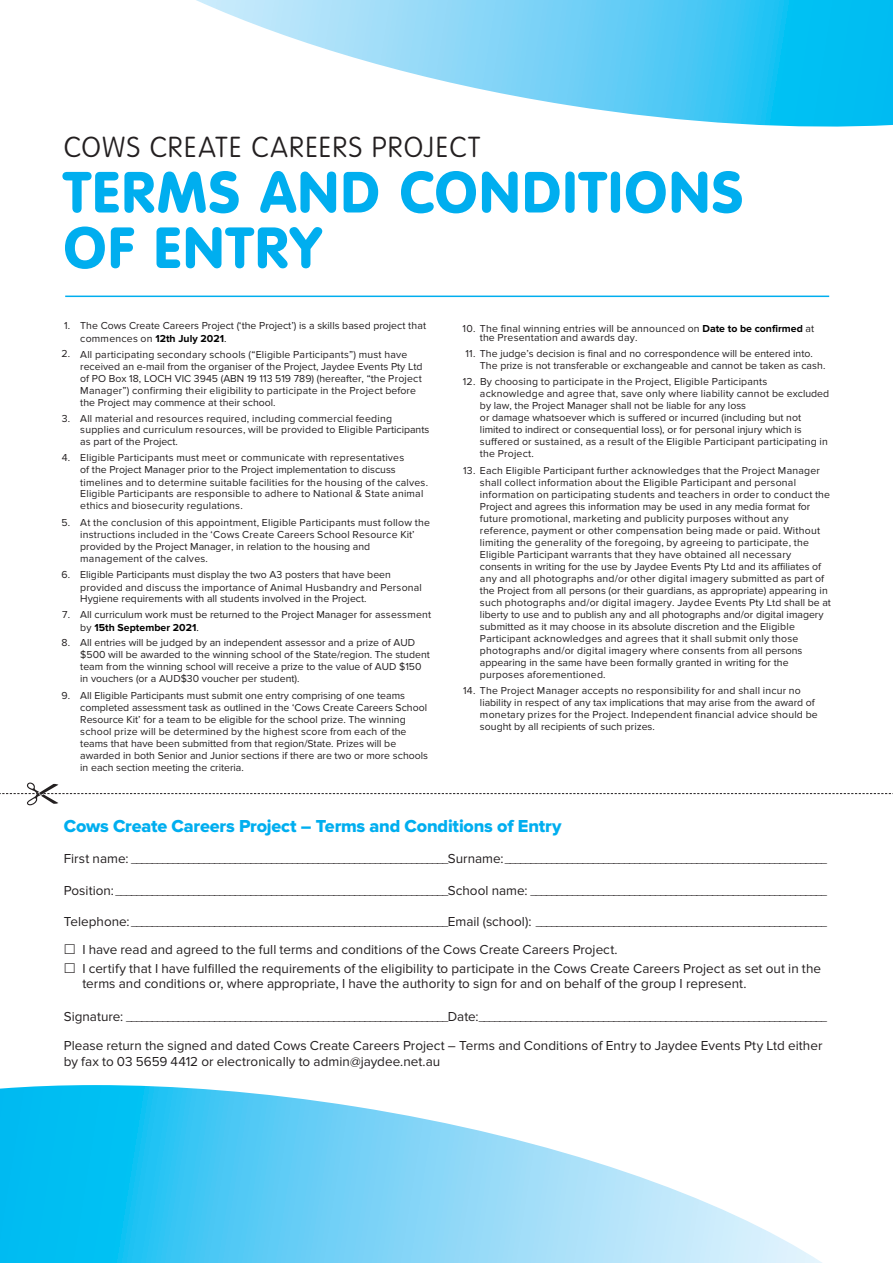
<style>
.page{position:relative;width:893px;height:1263px;background:#fff}
.page>*{position:absolute;margin:0;border:0;box-sizing:border-box;transform-origin:0 0}
.t1{font:900 57px/55.5px "VAG Rounded Std";letter-spacing:.045em;color:#00aeef}
.t2{font:100 28.5px "VAG Rounded Std";letter-spacing:.05em;color:#231f20}
.t3{font:18px "Proxima Nova Extrabld";letter-spacing:-.01em;color:#00aeef}
.t4{font:13.5px/15px "Proxima Nova";color:#231f20}
.t5{font:10.5px/12px "Proxima Nova";letter-spacing:.02em;color:#231f20}
.t6{font:10.5px/12px "Proxima Nova";color:#231f20}
.s1{font-weight:700;color:#000}
.s2{color:#000}
.s3{font-size:13.5px}
</style>
<div class="page">
<svg style="left:0;top:1085px;width:822px;height:178px"></svg>
<svg style="left:196px;top:0;width:697px;height:127px"></svg>
<hr style="left:65px;top:296px;width:764px;height:1px;background:#00aeef">
<svg style="left:0;top:782px;width:893px;height:23px"></svg>
<p class="t2" style="left:64px;top:131px;width:418px">COWS CREATE CAREERS PROJECT</p>
<p class="t1" style="left:64px;top:166px;width:681px">TERMS AND CONDITIONS<br>OF ENTRY</p>
<p class="t6" style="left:80px;top:320px;width:348px;line-height:12.6px;text-indent:-16px">1. The Cows Create Careers Project (‘the Project’) is a skills based project that commences on <span class="s1">12th July 2021</span><span class="s2">.</span></p>
<p class="t6" style="left:80px;top:348px;width:344px;text-indent:-19px">2. All participating secondary schools (“Eligible Participants”) must have received an e-mail from the organiser of the Project, Jaydee Events Pty Ltd of PO Box 18, LOCH VIC 3945 (ABN 19 113 519 789) (hereafter, “the Project Manager”) confirming their eligibility to participate in the Project before the Project may commence at their school.</p>
<p class="t5" style="left:80px;top:413px;width:351px;text-indent:-18px">3. All material and resources required, including commercial feeding supplies and curriculum resources, will be provided to Eligible Participants as part of the Project.</p>
<p class="t5" style="left:80px;top:452px;width:349px;text-indent:-18px">4. Eligible Participants must meet or communicate with representatives<br>of the Project Manager prior to the Project implementation to discuss timelines and to determine suitable facilities for the housing of the calves.</p>
<p class="t5" style="left:80px;top:488px;width:345px">Eligible Participants are responsible to adhere to National &amp; State animal ethics and biosecurity regulations.</p>
<p class="t5" style="left:61px;top:516px;width:370px;line-height:12.6px;text-align:center">5. At the conclusion of this appointment, Eligible Participants must follow the instructions included in the ‘Cows Create Careers School Resource Kit’</p>
<p class="t6" style="left:80px;top:540px;width:291px">provided by the Project Manager, in relation to the housing and management of the calves.</p>
<p class="t5" style="left:80px;top:568px;width:343px;line-height:12.6px;text-indent:-19px">6. Eligible Participants must display the two A3 posters that have been provided and discuss the importance of Animal Husbandry and Personal</p>
<p class="t6" style="left:80px;top:592px;width:288px">Hygiene requirements with all students involved in the Project.</p>
<p class="t6" style="left:80px;top:608px;width:353px;line-height:12.6px;text-indent:-18px">7. All curriculum work must be returned to the Project Manager for assessment by <span class="s1">15th September 2021</span><span class="s2">.</span></p>
<p class="t6" style="left:80px;top:637px;width:351px;text-indent:-19px">8. All entries will be judged by an independent assessor and a prize of AUD $500 will be awarded to the winning school of the State/region. The student team from the winning school will receive a prize to the value of AUD $150 in vouchers (or a AUD$30 voucher per student).</p>
<p class="t6" style="left:80px;top:689px;width:349px;text-indent:-19px">9. All Eligible Participants must submit one entry comprising of one teams completed assessment task as outlined in the ‘Cows Create Careers School Resource Kit’ for a team to be eligible for the school prize. The winning school prize will be determined by the highest score from each of the teams that have been submitted from that region/State. Prizes will be awarded in both Senior and Junior sections if there are two or more schools in each section meeting the criteria.</p>
<p class="t5" style="left:480px;top:324px;width:336px;line-height:8.9px;text-indent:-17px">10. The final winning entries will be announced on <span class="s1">Date to be confirmed</span> at the Presentation and awards day.</p>
<p class="t6" style="left:480px;top:348px;width:347px;text-indent:-15px">11. The judge’s decision is final and no correspondence will be entered into.<br>The prize is not transferable or exchangeable and cannot be taken as cash.</p>
<p class="t5" style="left:480px;top:376px;width:351px;text-indent:-17px">12. By choosing to participate in the Project, Eligible Participants acknowledge and agree that, save only where liability cannot be excluded by law, the Project Manager shall not be liable for any loss<br>or damage whatsoever which is suffered or incurred (including but not limited to indirect or consequential loss), or for personal injury which is suffered or sustained, as a result of the Eligible Participant participating in the Project.</p>
<p class="t5" style="left:480px;top:464px;width:353px;text-indent:-17px">13. Each Eligible Participant further acknowledges that the Project Manager shall collect information about the Eligible Participant and personal information on participating students and teachers in order to conduct the Project and agrees this information may be used in any media format for future promotional, marketing and publicity purposes without any reference, payment or other compensation being made or paid. Without limiting the generality of the foregoing, by agreeing to participate, the Eligible Participant warrants that they have obtained all necessary consents in writing for the use by Jaydee Events Pty Ltd and its affiliates of any and all photographs and/or other digital imagery submitted as part of the Project from all persons (or their guardians, as appropriate) appearing in such photographs and/or digital imagery. Jaydee Events Pty Ltd shall be at liberty to use and to publish any and all photographs and/or digital imagery submitted as it may choose in its absolute discretion and the Eligible Participant acknowledges and agrees that it shall submit only those photographs and/or digital imagery where consents from all persons appearing in the same have been formally granted in writing for the purposes aforementioned.</p>
<p class="t5" style="left:480px;top:684px;width:339px;text-indent:-17px">14. The Project Manager accepts no responsibility for and shall incur no liability in respect of any tax implications that may arise from the award of monetary prizes for the Project. Independent financial advice should be sought by all recipients of such prizes.</p>
<p class="t3" style="left:64px;top:816px;width:499px">Cows Create Careers Project – Terms and Conditions of Entry</p>
<p class="t5" style="left:64px;top:854px;width:765px"><span class="s3">First name:</span> _____________________________________________________________<span class="s3">Surname:</span> ______________________________________________________________</p>
<p class="t5" style="left:64px;top:885px;width:765px"><span class="s3">Position:</span> ________________________________________________________________<span class="s3">School name:</span> _________________________________________________________</p>
<p class="t5" style="left:64px;top:916px;width:765px"><span class="s3">Telephone:</span> _____________________________________________________________<span class="s3">Email (school):</span> ________________________________________________________</p>
<p class="t4" style="left:82px;top:942px;width:537px">I have read and agreed to the full terms and conditions of the Cows Create Careers Project.</p>
<p class="t4" style="left:82px;top:961px;width:740px">I certify that I have fulfilled the requirements of the eligibility to participate in the Cows Create Careers Project as set out in the terms and conditions or, where appropriate, I have the authority to sign for and on behalf of the group I represent.</p>
<p class="t5" style="left:64px;top:1011px;width:765px"><span class="s3">Signature:</span> ______________________________________________________________<span class="s3">Date:</span>___________________________________________________________________</p>
<p class="t4" style="left:64px;top:1037px;width:760px;line-height:16.5px">Please return the signed and dated Cows Create Careers Project – Terms and Conditions of Entry to Jaydee Events Pty Ltd either by fax to 03 5659 4412 or electronically to admin@jaydee.net.au</p>
</div>
